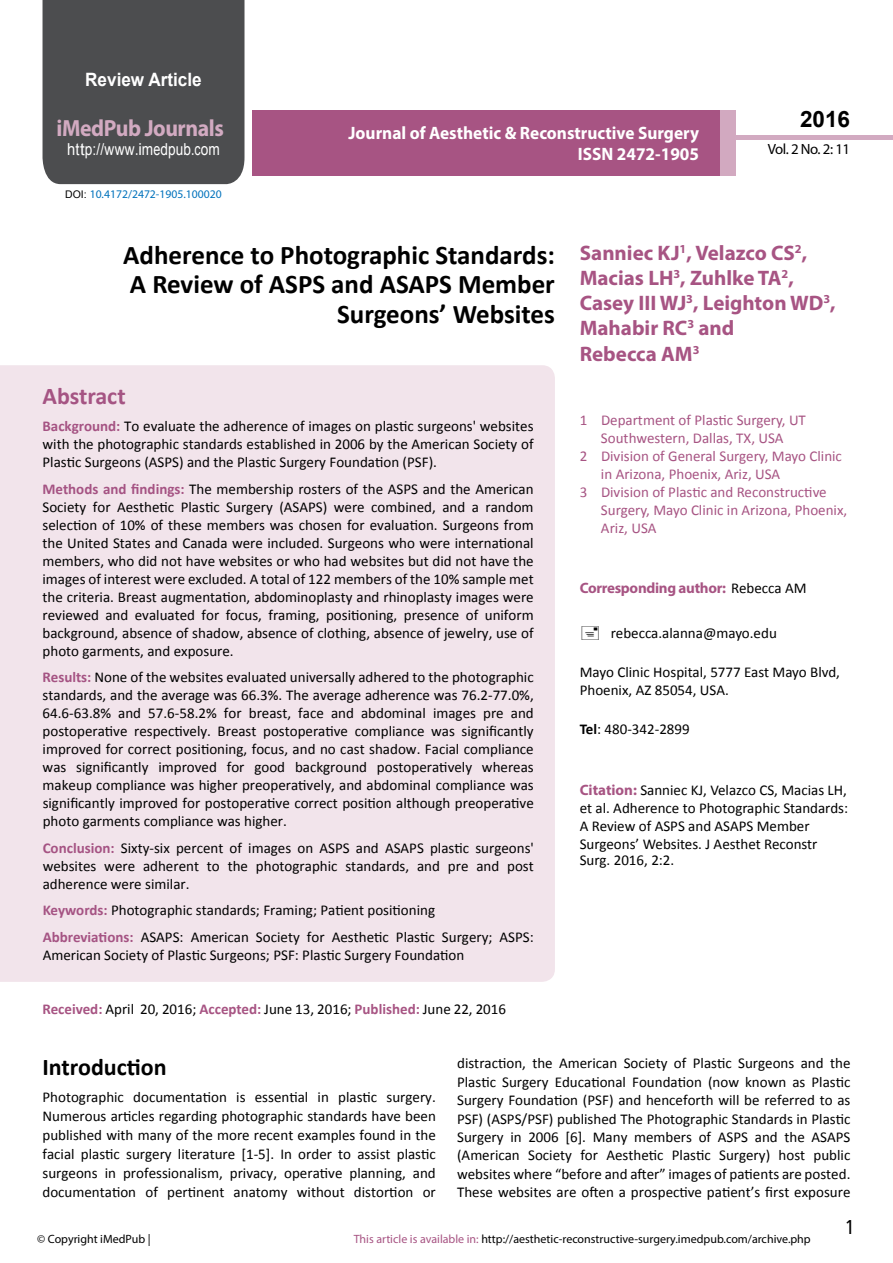
<style>
.page{position:relative;width:893px;height:1263px;background:#fff}
.page>*{position:absolute;margin:0;border:0;box-sizing:border-box;transform-origin:0 0}
.t1{font:700 27px/29.2px "Calibri";color:#000;text-align:right}
.t2{font:25.5px "Tunga";color:#000}
.t3{font:700 24px "Calibri";color:#000}
.t4{font:700 24px "Calibri";color:#a55483}
.t5{font:700 23.4px "Myriad Pro";letter-spacing:-.02em;color:#d2aac1;scale:.93 1}
.t6{font:700 22.5px "Arial";color:#000}
.t7{font:700 21px/25.2px "Myriad Pro";color:#a75483}
.t8{font:700 18.45px "Arial";color:#fff;scale:.93 1}
.t9{font:700 18px/21.6px "Myriad Pro";color:#fff;text-align:right;scale:.96 1}
.t10{font:16.5px "Arial";letter-spacing:.01em;color:#fff;scale:.89 1}
.t11{font:15px/18px "Calibri";color:#000;text-align:justify}
.t12{font:15px "Calibri";color:#a75483}
.t13{font:700 15px "Myriad Pro";letter-spacing:-.02em;color:#a75483}
.t14{font:14.85px "Myriad Pro";letter-spacing:-.03em;color:#000}
.t15{font:12px "Myriad Pro";color:#000}
.t16{font:11.7px "Myriad Pro";color:#0072bc}
.s1{font-family:"Calibri"}
.s2{font-family:"Arial";font-size:10.5px;color:#000}
.s3{font-weight:700;color:#a55383}
.s4{font-weight:700;color:#a75483}
.s5{font-family:"Calibri";font-weight:400;color:#000}
.s6{font-weight:700}
.s7{font-family:"Myriad Pro";font-weight:700;color:#a75483}
.s8{color:#a75483}
</style>
<div class="page">
<div style="left:252px;top:110px;width:469px;height:66px;background:#a75483"></div>
<div style="left:720px;top:110px;width:16px;height:66px;background:#d2a9c0"></div>
<div style="left:43px;top:0;width:201px;height:184px;background:#4c4d4f"></div>
<div style="left:736px;top:135px;width:157px;height:5px;background:#d2aac1"></div>
<div style="left:0;top:365px;width:555px;height:617px;background:#f2e4eb"></div>
<p class="t8" style="left:85px;top:67px;width:127px">Review Article</p>
<h3 class="t5" style="left:57px;top:113px;width:181px">iMedPub Journals</h3>
<p class="t10" style="left:67px;top:139px;width:173px">http://www<span class="s1">.</span>imedpub<span class="s1">.</span>com</p>
<p class="t16" style="left:65px;top:187px;width:158px"><span class="s2">DOI:</span> 10.4172/2472-1905.100020</p>
<p class="t9" style="left:348px;top:121px;width:367px">Journal of Aesthetic &amp; Reconstructive Surgery<br>ISSN 2472-1905</p>
<h3 class="t6" style="left:800px;top:104px;width:52px">2016</h3>
<p class="t14" style="left:768px;top:140px;width:84px">Vol. 2 No. 2: 11</p>
<h1 class="t1" style="left:123px;top:241px;width:433px">Adherence to Photographic Standards:<br>A Review of ASPS and ASAPS Member<br>Surgeons’ Websites</h1>
<h3 class="t4" style="left:43px;top:381px;width:85px">Abstract</h3>
<p class="t11" style="left:42px;top:417px;width:493px"><span class="s3">Background:</span> To evaluate the adherence of images on plastic surgeons' websites with the photographic standards established in 2006 by the American Society of Plastic Surgeons (ASPS) and the Plastic Surgery Foundation (PSF).</p>
<p class="t11" style="left:42px;top:480px;width:493px"><span class="s3">Methods and findings:</span> The membership rosters of the ASPS and the American Society for Aesthetic Plastic Surgery (ASAPS) were combined, and a random selection of 10% of these members was chosen for evaluation. Surgeons from the United States and Canada were included. Surgeons who were international members, who did not have websites or who had websites but did not have the images of interest were excluded. A total of 122 members of the 10% sample met the criteria. Breast augmentation, abdominoplasty and rhinoplasty images were reviewed and evaluated for focus, framing, positioning, presence of uniform background, absence of shadow, absence of clothing, absence of jewelry, use of photo garments, and exposure.</p>
<p class="t11" style="left:43px;top:668px;width:493px"><span class="s3">Results:</span> None of the websites evaluated universally adhered to the photographic standards, and the average was 66.3%. The average adherence was 76.2-77.0%, 64.6-63.8% and 57.6-58.2% for breast, face and abdominal images pre and postoperative respectively. Breast postoperative compliance was significantly improved for correct positioning, focus, and no cast shadow. Facial compliance was significantly improved for good background postoperatively whereas makeup compliance was higher preoperatively, and abdominal compliance was significantly improved for postoperative correct position although preoperative photo garments compliance was higher.</p>
<p class="t11" style="left:43px;top:839px;width:493px"><span class="s3">Conclusion:</span> Sixty-six percent of images on ASPS and ASAPS plastic surgeons' websites were adherent to the photographic standards, and pre and post adherence were similar.</p>
<p class="t11" style="left:43px;top:897px;width:493px;line-height:26.5px"><span class="s3">Keywords:</span> Photographic standards; Framing; Patient positioning<br><span class="s3">Abbreviations:</span> ASAPS: American Society for Aesthetic Plastic Surgery; ASPS:</p>
<p class="t11" style="left:43px;top:946px;width:423px">American Society of Plastic Surgeons; PSF: Plastic Surgery Foundation</p>
<p class="t11" style="left:43px;top:1000px;width:465px"><span class="s4">Received:</span> April 20, 2016; <span class="s4">Accepted:</span> June 13, 2016; <span class="s4">Published:</span> June 22, 2016</p>
<h3 class="t7" style="left:580px;top:239px;width:257px">Sanniec KJ<sup>1</sup>, Velazco CS<sup>2</sup>,<br>Macias LH<sup>3</sup>, Zuhlke TA<sup>2</sup>,<br>Casey III WJ<sup>3</sup>, Leighton WD<sup>3</sup>,<br>Mahabir RC<sup>3</sup> and<br>Rebecca AM<sup>3</sup></h3>
<p class="t12" style="left:580px;top:410px;width:228px">1 Department of Plastic Surgery, UT</p>
<p class="t12" style="left:601px;top:428px;width:184px">Southwestern, Dallas, TX, USA</p>
<p class="t12" style="left:580px;top:446px;width:264px">2 Division of General Surgery, Mayo Clinic</p>
<p class="t12" style="left:601px;top:464px;width:181px">in Arizona, Phoenix, Ariz, USA</p>
<p class="t12" style="left:580px;top:482px;width:249px">3 Division of Plastic and Reconstructive</p>
<p class="t12" style="left:601px;top:500px;width:248px">Surgery, Mayo Clinic in Arizona, Phoenix,</p>
<p class="t12" style="left:601px;top:518px;width:57px">Ariz, USA</p>
<p class="t13" style="left:580px;top:578px;width:228px">Corresponding author: <span class="s5">Rebecca AM</span></p>
<p class="t11" style="left:611px;top:624px;width:167px">rebecca.alanna@mayo.edu</p>
<p class="t11" style="left:580px;top:663px;width:262px">Mayo Clinic Hospital, 5777 East Mayo Blvd,<br>Phoenix, AZ 85054, USA.</p>
<p class="t11" style="left:580px;top:720px;width:112px"><span class="s6">Tel</span>: 480-342-2899</p>
<p class="t11" style="left:580px;top:781px;width:270px;text-align:left"><span class="s7">Citation:</span> Sanniec KJ, Velazco CS, Macias LH, et al. Adherence to Photographic Standards:<br>A Review of ASPS and ASAPS Member Surgeons’ Websites. J Aesthet Reconstr</p>
<p class="t11" style="left:580px;top:851px;width:96px">Surg. 2016, 2:2.</p>
<h3 class="t3" style="left:43px;top:1051px;width:126px">Introduction</h3>
<p class="t11" style="left:43px;top:1088px;width:395px;line-height:18.9px">Photographic documentation is essential in plastic surgery.<br>Numerous articles regarding photographic standards have been published with many of the more recent examples found in the facial plastic surgery literature [1-5]. In order to assist plastic surgeons in professionalism, privacy, operative planning, and documentation of pertinent anatomy without distortion or</p>
<p class="t11" style="left:457px;top:1054px;width:395px;line-height:18.5px">distraction, the American Society of Plastic Surgeons and the Plastic Surgery Educational Foundation (now known as Plastic Surgery Foundation (PSF) and henceforth will be referred to as PSF) (ASPS/PSF) published The Photographic Standards in Plastic Surgery in 2006 [6]. Many members of ASPS and the ASAPS (American Society for Aesthetic Plastic Surgery) host public websites where “before and after” images of patients are posted.<br>These websites are often a prospective patient’s first exposure</p>
<p class="t15" style="left:37px;top:1231px;width:115px">© Copyright iMedPub |</p>
<p class="t15" style="left:354px;top:1231px;width:459px"><span class="s8">This article is available in:</span> http://aesthetic-reconstructive-surgery.imedpub.com/archive.php</p>
<h2 class="t2" style="left:846px;top:1210px;width:9px">1</h2>
</div>
